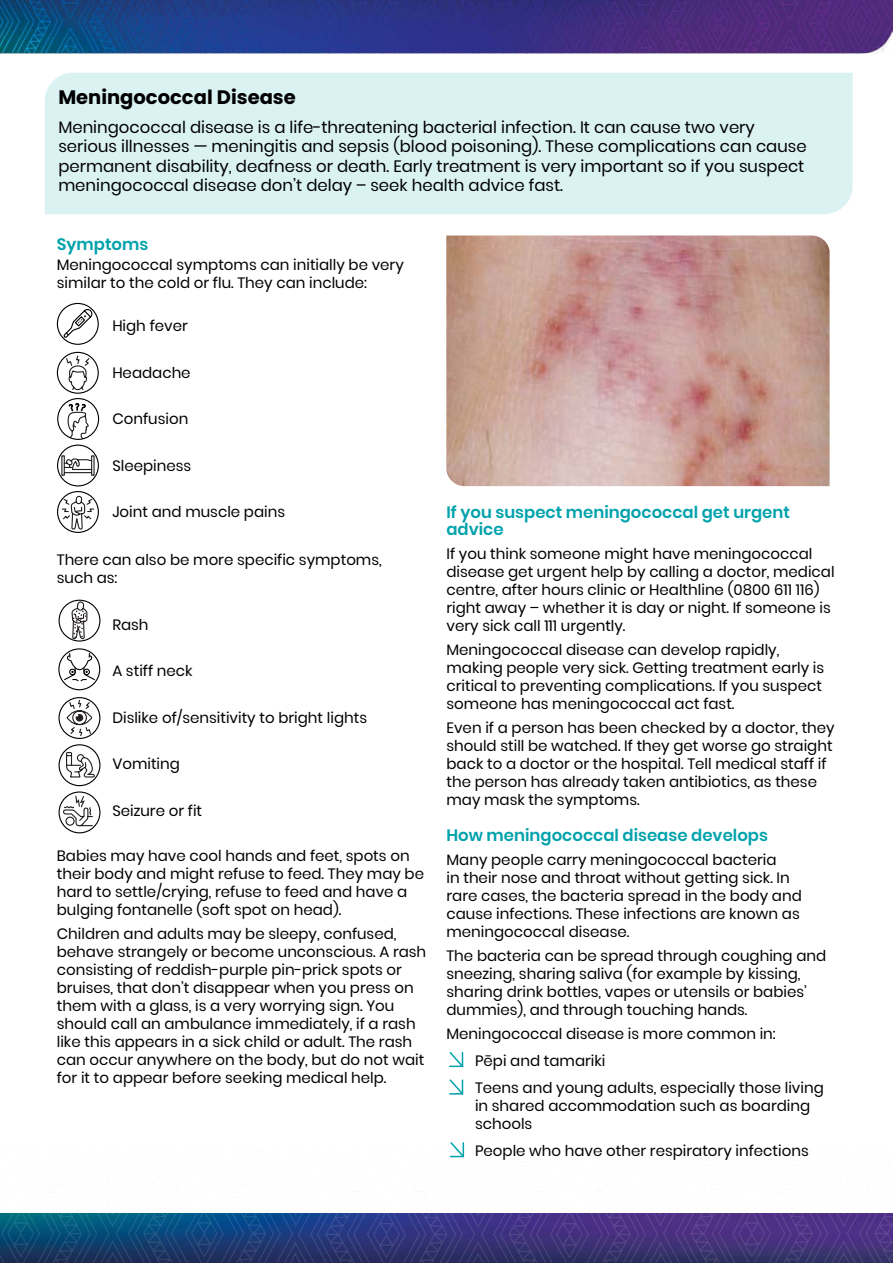
<style>
.page{position:relative;width:893px;height:1263px;background:#fff}
.page>*{position:absolute;margin:0;border:0;box-sizing:border-box;transform-origin:0 0}
.t1{font:700 19.5px "Poppins";color:#000}
.t2{font:16.5px/19.5px "Poppins";color:#000}
.t3{font:600 16.5px/16.5px "Poppins";color:#00a2ac}
.t4{font:15px/18px "Poppins";color:#000}
</style>
<div class="page">
<div style="left:45px;top:73px;width:808px;height:141px;background:#dbf2f3"></div>
<img style="left:0;top:0;width:893px;height:54px">
<img style="left:0;top:1213px;width:893px;height:50px">
<div style="left:57px;top:303px;width:42px;height:42px;border:1px solid #000;border-radius:50%"></div>
<svg style="left:63px;top:307px;width:30px;height:32px"></svg>
<div style="left:57px;top:352px;width:42px;height:42px;border:1px solid #000;border-radius:50%"></div>
<svg style="left:65px;top:355px;width:26px;height:36px"></svg>
<div style="left:57px;top:491px;width:42px;height:42px;border:1px solid #000;border-radius:50%"></div>
<svg style="left:61px;top:495px;width:34px;height:38px"></svg>
<div style="left:59px;top:744px;width:41px;height:42px;border:1px solid #000;border-radius:50%"></div>
<svg style="left:65px;top:751px;width:30px;height:36px"></svg>
<div style="left:58px;top:697px;width:42px;height:42px;border:1px solid #000;border-radius:50%"></div>
<svg style="left:66px;top:699px;width:27px;height:38px"></svg>
<svg style="left:63px;top:458px;width:30px;height:15px"></svg>
<div style="left:57px;top:445px;width:42px;height:41px;border:1px solid #000;border-radius:50%"></div>
<div style="left:58px;top:648px;width:42px;height:42px;border:1px solid #000;border-radius:50%"></div>
<svg style="left:64px;top:653px;width:31px;height:28px"></svg>
<svg style="left:67px;top:403px;width:22px;height:36px"></svg>
<div style="left:57px;top:398px;width:42px;height:42px;border:1px solid #000;border-radius:50%"></div>
<svg style="left:71px;top:601px;width:17px;height:39px"></svg>
<div style="left:59px;top:600px;width:41px;height:42px;border:1px solid #000;border-radius:50%"></div>
<svg style="left:62px;top:795px;width:32px;height:32px"></svg>
<div style="left:59px;top:791px;width:41px;height:42px;border:1px solid #000;border-radius:50%"></div>
<img style="left:446px;top:235px;width:384px;height:251px">
<svg style="left:449px;top:1052px;width:15px;height:16px"></svg>
<svg style="left:449px;top:1079px;width:15px;height:16px"></svg>
<svg style="left:449px;top:1142px;width:16px;height:16px"></svg>
<h1 class="t1" style="left:58px;top:86px;width:239px">Meningococcal Disease</h1>
<p class="t2" style="left:58px;top:117px;width:750px">Meningococcal disease is a life-threatening bacterial infection. It can cause two very serious illnesses — meningitis and sepsis (blood poisoning). These complications can cause permanent disability, deafness or death. Early treatment is very important so if you suspect meningococcal disease don’t delay – seek health advice fast.</p>
<p class="t3" style="left:57px;top:236px;width:93px">Symptoms</p>
<p class="t4" style="left:57px;top:256px;width:349px">Meningococcal symptoms can initially be very similar to the cold or flu. They can include:</p>
<p class="t4" style="left:112px;top:317px;width:77px">High fever</p>
<p class="t4" style="left:112px;top:364px;width:80px">Headache</p>
<p class="t4" style="left:112px;top:410px;width:77px">Confusion</p>
<p class="t4" style="left:112px;top:457px;width:80px">Sleepiness</p>
<p class="t4" style="left:112px;top:503px;width:174px">Joint and muscle pains</p>
<p class="t4" style="left:57px;top:551px;width:326px">There can also be more specific symptoms, such as:</p>
<p class="t4" style="left:112px;top:616px;width:38px">Rash</p>
<p class="t4" style="left:112px;top:662px;width:82px">A stiff neck</p>
<p class="t4" style="left:112px;top:709px;width:256px">Dislike of/sensitivity to bright lights</p>
<p class="t4" style="left:112px;top:755px;width:69px">Vomiting</p>
<p class="t4" style="left:112px;top:802px;width:91px">Seizure or fit</p>
<p class="t4" style="left:57px;top:847px;width:369px">Babies may have cool hands and feet, spots on their body and might refuse to feed. They may be hard to settle/crying, refuse to feed and have a bulging fontanelle (soft spot on head).</p>
<p class="t4" style="left:57px;top:925px;width:371px">Children and adults may be sleepy, confused, behave strangely or become unconscious. A rash consisting of reddish-purple pin-prick spots or bruises, that don’t disappear when you press on them with a glass, is a very worrying sign. You should call an ambulance immediately, if a rash like this appears in a sick child or adult. The rash can occur anywhere on the body, but do not wait for it to appear before seeking medical help.</p>
<p class="t3" style="left:446px;top:504px;width:345px">If you suspect meningococcal get urgent advice</p>
<p class="t4" style="left:446px;top:545px;width:390px">If you think someone might have meningococcal disease get urgent help by calling a doctor, medical centre, after hours clinic or Healthline (0800 611 116) right away – whether it is day or night. If someone is very sick call 111 urgently.</p>
<p class="t4" style="left:446px;top:641px;width:379px">Meningococcal disease can develop rapidly, making people very sick. Getting treatment early is critical to preventing complications. If you suspect someone has meningococcal act fast.</p>
<p class="t4" style="left:446px;top:719px;width:390px">Even if a person has been checked by a doctor, they should still be watched. If they get worse go straight back to a doctor or the hospital. Tell medical staff if the person has already taken antibiotics, as these may mask the symptoms.</p>
<p class="t3" style="left:446px;top:827px;width:323px">How meningococcal disease develops</p>
<p class="t4" style="left:446px;top:851px;width:357px">Many people carry meningococcal bacteria<br>in their nose and throat without getting sick. In rare cases, the bacteria spread in the body and cause infections. These infections are known as meningococcal disease.</p>
<p class="t4" style="left:446px;top:947px;width:381px">The bacteria can be spread through coughing and sneezing, sharing saliva (for example by kissing, sharing drink bottles, vapes or utensils or babies’ dummies), and through touching hands.</p>
<p class="t4" style="left:475px;top:1020px;width:350px;line-height:27px;text-indent:-28px">Meningococcal disease is more common in:<br>Pēpi and tamariki<br>Teens and young adults, especially those living</p>
<p class="t4" style="left:475px;top:1097px;width:337px">in shared accommodation such as boarding schools</p>
<p class="t4" style="left:475px;top:1142px;width:335px">People who have other respiratory infections</p>
</div>
